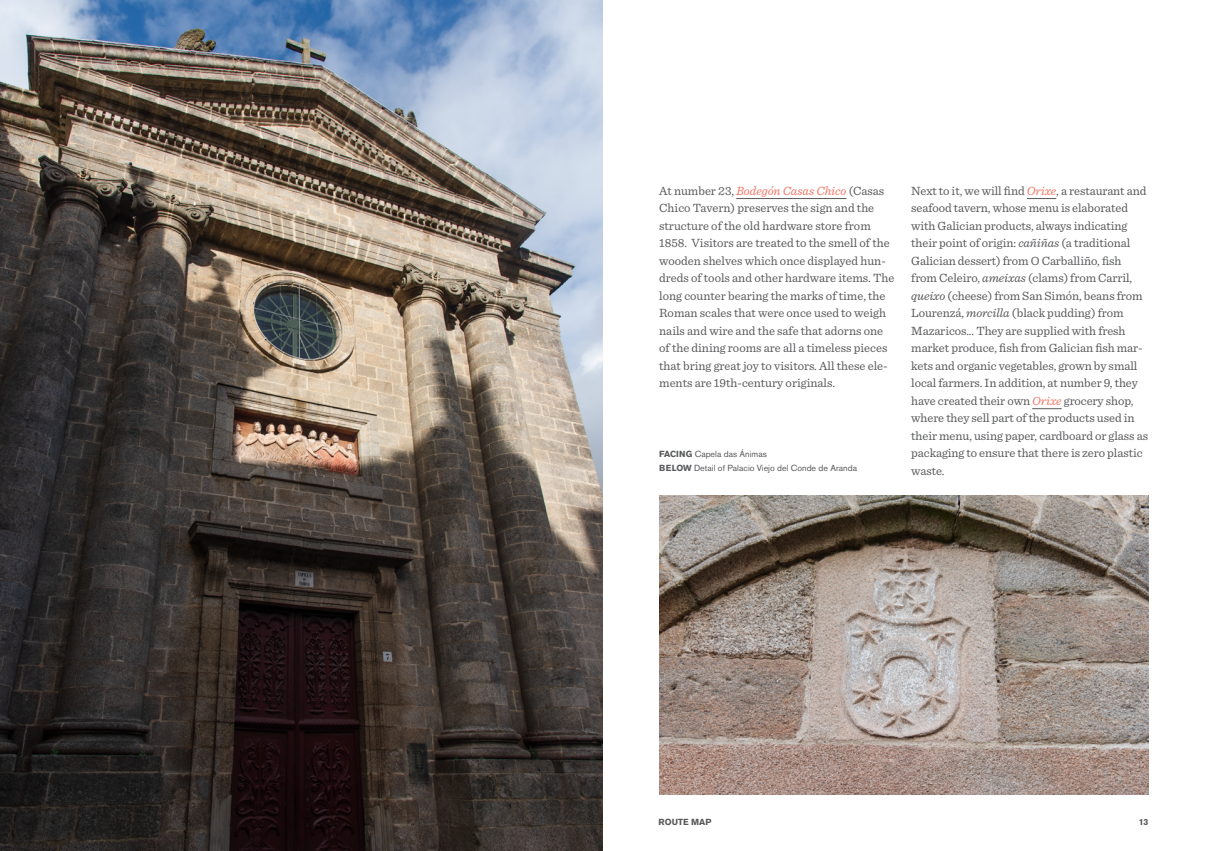
<style>
.page{position:relative;width:1205px;height:851px;background:#fff}
.page>*{position:absolute;margin:0;border:0;box-sizing:border-box;transform-origin:0 0}
.p_-_5{font:12.5px/17.5px "Sentinel";letter-spacing:-.005em;color:#58595b}
.t1{font:8.75px/13.8px "Akzidenz Grotesk BE";color:#58595b}
.t2{font:700 8.75px "Akzidenz Grotesk BE";color:#58595b}
.s1{font-style:italic;color:#f37465}
.s2{font-style:italic}
.s3{font-weight:700}
</style>
<div class="page">
<img style="left:0;top:0;width:602px;height:850px">
<hr style="left:736px;top:198px;width:110px;height:1px;background:#58595b">
<svg style="left:1027px;top:198px;width:29px;height:1px"></svg>
<svg style="left:1032px;top:408px;width:29px;height:1px"></svg>
<img style="left:659px;top:496px;width:489px;height:298px">
<p class="p_-_5" style="left:659px;top:181px;width:237px">At number 23, <span class="s1">Bodegón Casas Chico</span> (Casas Chico Tavern) preserves the sign and the structure of the old hardware store from 1858. Visitors are treated to the smell of the wooden shelves which once displayed hun&shy;dreds of tools and other hardware items. The long counter bearing the marks of time, the Roman scales that were once used to weigh nails and wire and the safe that adorns one of the dining rooms are all a timeless pieces that bring great joy to visitors. All these ele&shy;ments are 19th-century originals.</p>
<p class="p_-_5" style="left:911px;top:181px;width:238px">Next to it, we will find <span class="s1">Orixe</span>, a restaurant and seafood tavern, whose menu is elaborated with Galician products, always indicating their point of origin: <span class="s2">cañiñas</span> (a traditional Galician dessert) from O Carballiño, fish from Celeiro, <span class="s2">ameixas</span> (clams) from Carril, <span class="s2">queixo</span> (cheese) from San Simón, beans from Lourenzá, <span class="s2">morcilla</span> (black pudding) from Mazaricos... They are supplied with fresh market produce, fish from Galician fish mar&shy;kets and organic vegetables, grown by small local farmers. In addition, at number 9, they have created their own <span class="s1">Orixe</span> grocery shop, where they sell part of the products used in their menu, using paper, cardboard or glass as packaging to ensure that there is zero plastic waste.</p>
<p class="t1" style="left:659px;top:447px;width:199px"><span class="s3">FACING</span> Capela das Ánimas<br><span class="s3">BELOW</span> Detail of Palacio Viejo del Conde de Aranda</p>
<p class="t2" style="left:658px;top:817px;width:54px">ROUTE MAP</p>
<p class="t2" style="left:1138px;top:817px;width:11px">13</p>
</div>
